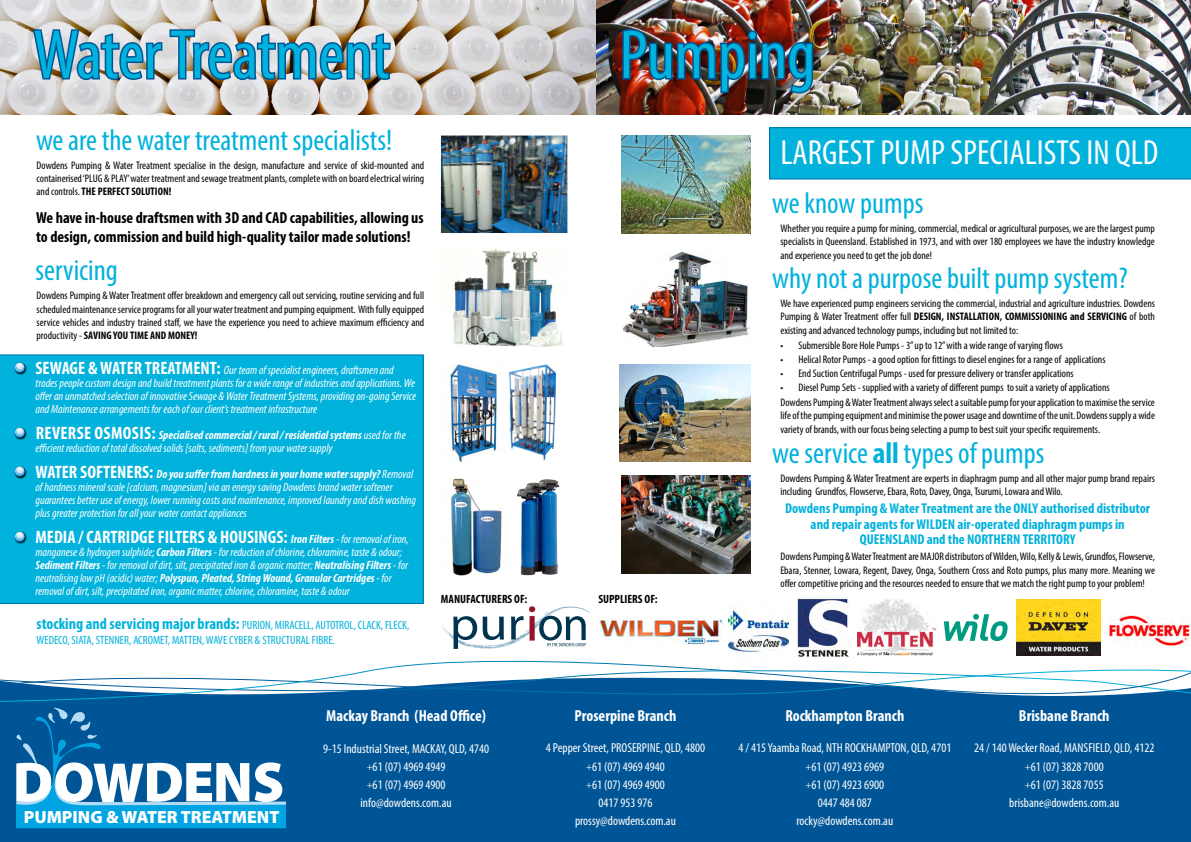
<style>
.page{position:relative;width:1191px;height:842px;background:#fff}
.page>*{position:absolute;margin:0;border:0;box-sizing:border-box;transform-origin:0 0}
.t1{font:condensed 70px "Myriad Pro";color:#00b2dc}
.t2{font:condensed 35px "Myriad Pro";color:#fff}
.t3{font:condensed 30px "Myriad Pro";color:#00b2dc}
.t4{font:700 condensed 18px "Myriad Pro";color:#fff}
.t5{font:900 17.7px "Myriad Pro";color:#fff}
.t6{font:700 condensed 16px/19.2px "Myriad Pro";color:#000}
.t7{font:700 condensed 16px "Myriad Pro";color:#fff}
.t8{font:700 condensed 14.2px/15.7px "Myriad Pro";color:#00b2dc;text-align:center}
.t9{font:condensed 13px/18.3px "Myriad Pro";color:#fff;text-align:center}
.t10{font:italic condensed 12px/13px "Myriad Pro";color:#fff}
.t11{font:condensed 12px/14.4px "Myriad Pro";color:#00b2dc}
.t12{font:700 condensed 12px "Myriad Pro";color:#000}
.t13{font:condensed 11px/13.2px "Myriad Pro";color:#000;text-align:justify}
.s1{font-weight:700}
.s2{font-weight:700;font-style:normal;font-size:18px}
.s3{font-style:italic;font-size:12px}
.s4{font-weight:400;font-style:italic;font-size:12px}
.s5{font-weight:700;font-size:16px}
.s6{font-size:10px}
</style>
<div class="page">
<div style="left:0;top:354px;width:424px;height:250px;background:#00b2dc"></div>
<img style="left:0;top:0;width:1191px;height:115px">
<img style="left:31px;top:28px;width:361px;height:54px">
<img style="left:621px;top:27px;width:194px;height:68px">
<div style="left:0;top:700px;width:1191px;height:142px;background:#005596"></div>
<img style="left:452px;top:249px;width:111px;height:97px">
<img style="left:450px;top:364px;width:48px;height:97px">
<img style="left:620px;top:364px;width:131px;height:97px">
<img style="left:623px;top:251px;width:127px;height:96px">
<img style="left:451px;top:478px;width:51px;height:98px">
<img style="left:621px;top:475px;width:130px;height:98px">
<img style="left:621px;top:135px;width:130px;height:98px">
<img style="left:441px;top:135px;width:126px;height:98px">
<svg style="left:441px;top:606px;width:149px;height:36px"></svg>
<div style="left:769px;top:127px;width:422px;height:52px;background:#00b2dc"></div>
<img style="left:1016px;top:599px;width:84px;height:43px">
<img style="left:729px;top:604px;width:60px;height:38px">
<img style="left:598px;top:617px;width:125px;height:25px">
<img style="left:796px;top:598px;width:53px;height:44px">
<img style="left:857px;top:599px;width:79px;height:43px">
<svg style="left:944px;top:614px;width:63px;height:27px"></svg>
<img style="left:1109px;top:615px;width:80px;height:27px">
<svg style="left:16px;top:718px;width:270px;height:110px"></svg>
<svg style="left:0;top:642px;width:1191px;height:76px"></svg>
<img style="left:517px;top:479px;width:43px;height:96px">
<img style="left:508px;top:364px;width:49px;height:96px">
<svg style="left:14px;top:362px;width:13px;height:13px"></svg>
<svg style="left:14px;top:363px;width:12px;height:10px"></svg>
<svg style="left:14px;top:427px;width:13px;height:13px"></svg>
<svg style="left:14px;top:428px;width:12px;height:10px"></svg>
<svg style="left:14px;top:466px;width:13px;height:13px"></svg>
<svg style="left:14px;top:467px;width:12px;height:10px"></svg>
<svg style="left:14px;top:531px;width:13px;height:13px"></svg>
<svg style="left:14px;top:532px;width:12px;height:10px"></svg>
<h1 class="t1" style="left:33px;top:13px;width:358px">Water Treatment</h1>
<h1 class="t1" style="left:619px;top:13px;width:197px">Pumping</h1>
<h3 class="t3" style="left:36px;top:122px;width:358px">we are the water treatment specialists!</h3>
<p class="t13" style="left:37px;top:158px;width:389px">Dowdens Pumping &amp; Water Treatment specialise in the design, manufacture and service of skid-mounted and containerised ‘PLUG &amp; PLAY’ water treatment and sewage treatment plants, complete with on board electrical wiring and controls. <span class="s1">THE PERFECT SOLUTION!</span></p>
<h3 class="t6" style="left:36px;top:208px;width:389px">We have in-house draftsmen with 3D and CAD capabilities, allowing us to design, commission and build high-quality tailor made solutions!</h3>
<h3 class="t3" style="left:35px;top:252px;width:84px">servicing</h3>
<p class="t13" style="left:37px;top:289px;width:389px">Dowdens Pumping &amp; Water Treatment offer breakdown and emergency call out servicing, routine servicing and full scheduled maintenance service programs for all your water treatment and pumping equipment. With fully equipped service vehicles and industry trained staff, we have the experience you need to achieve maximum efficiency and productivity - <span class="s1">SAVING YOU TIME AND MONEY!</span></p>
<p class="t10" style="left:35px;top:363px;width:382px"><span class="s2">SEWAGE &amp; WATER TREATMENT:</span> Our team of specialist engineers, draftsmen and trades people custom design and build treatment plants for a wide range of industries and applications. We offer an unmatched selection of innovative Sewage &amp; Water Treatment Systems, providing on-going Service and Maintenance arrangements for each of our client’s treatment infrastructure</p>
<p class="t10" style="left:35px;top:428px;width:372px"><span class="s2">REVERSE OSMOSIS:</span> <span class="s1">Specialised commercial / rural / residential systems</span> used for the efficient reduction of total dissolved solids [salts, sediments] from your water supply</p>
<p class="t10" style="left:35px;top:467px;width:382px"><span class="s2">WATER SOFTENERS:</span> <span class="s1">Do you suffer from hardness in your home water supply?</span> Removal of hardness mineral scale [calcium, magnesium] via an energy saving Dowdens brand water softener guarantees better use of energy, lower running costs and maintenance, improved laundry and dish washing plus greater protection for all your water contact appliances</p>
<h3 class="t4" style="left:36px;top:526px;width:375px">MEDIA / CARTRIDGE FILTERS &amp; HOUSINGS: <span class="s3">Iron Filters</span> <span class="s4">- for removal of iron,</span></h3>
<p class="t10" style="left:35px;top:545px;width:374px">manganese &amp; hydrogen sulphide; <span class="s1">Carbon Filters</span> - for reduction of chlorine, chloramine, taste &amp; odour; <span class="s1">Sediment Filters</span> - for removal of dirt, silt, precipitated iron &amp; organic matter; <span class="s1">Neutralising Filters</span> - for neutralising low pH (acidic) water; <span class="s1">Polyspun, Pleated, String Wound, Granular Cartridges</span> - for removal of dirt, silt, precipitated iron, organic matter, chlorine, chloramine, taste &amp; odour</p>
<p class="t11" style="left:37px;top:618px;width:374px"><span class="s5">stocking and servicing major brands:</span> PURION, MIRACELL, AUTOTROL, CLACK, FLECK,<br>WEDECO, SIATA, STENNER, ACROMET, MATTEN, WAVE CYBER &amp; STRUCTURAL FIBRE.</p>
<p class="t12" style="left:441px;top:591px;width:88px">MANUFACTURERS OF:</p>
<p class="t12" style="left:598px;top:591px;width:61px">SUPPLIERS OF:</p>
<h3 class="t5" style="left:24px;top:805px;width:257px">PUMPING &amp; WATER TREATMENT</h3>
<h3 class="t7" style="left:326px;top:705px;width:161px">Mackay Branch (Head Office)</h3>
<p class="t9" style="left:323px;top:739px;width:167px;line-height:18px">9-15 Industrial Street, MACKAY, QLD, 4740 <span class="s6">+</span>61 (07) 4969 4949<br><span class="s6">+</span>61 (07) 4969 4900 info@dowdens.com.au</p>
<h3 class="t7" style="left:574px;top:705px;width:103px">Proserpine Branch</h3>
<p class="t9" style="left:546px;top:738px;width:161px">4 Pepper Street, PROSERPINE, QLD, 4800 <span class="s6">+</span>61 (07) 4969 4940<br><span class="s6">+</span>61 (07) 4969 4900<br>0417 953 976<br>prossy@dowdens.com.au</p>
<h2 class="t2" style="left:780px;top:131px;width:379px">LARGEST PUMP SPECIALISTS IN QLD</h2>
<h3 class="t3" style="left:772px;top:185px;width:152px">we know pumps</h3>
<p class="t13" style="left:780px;top:222px;width:376px">Whether you require a pump for mining, commercial, medical or agricultural purposes, we are the largest pump specialists in Queensland. Established in 1973, and with over 180 employees we have the industry knowledge and experience you need to get the job done!</p>
<h3 class="t3" style="left:772px;top:260px;width:357px">why not a purpose built pump system?</h3>
<p class="t13" style="left:780px;top:297px;width:376px">We have experienced pump engineers servicing the commercial, industrial and agriculture industries. Dowdens Pumping &amp; Water Treatment offer full <span class="s1">DESIGN, INSTALLATION, COMMISSIONING and SERVICING</span> of both existing and advanced technology pumps, including but not limited to:</p>
<p class="t13" style="left:780px;top:338px;width:284px">• Submersible Bore Hole Pumps - 3” up to 12” with a wide range of varying flows</p>
<p class="t13" style="left:780px;top:352px;width:327px">• Helical Rotor Pumps - a good option for fittings to diesel engines for a range of applications</p>
<p class="t13" style="left:780px;top:366px;width:295px">• End Suction Centrifugal Pumps - used for pressure delivery or transfer applications</p>
<p class="t13" style="left:780px;top:379px;width:376px;line-height:15.7px">• Diesel Pump Sets - supplied with a variety of different pumps to suit a variety of applications<br>Dowdens Pumping &amp; Water Treatment always select a suitable pump for your application to maximise the service</p>
<p class="t13" style="left:780px;top:409px;width:376px">life of the pumping equipment and minimise the power usage and downtime of the unit. Dowdens supply a wide variety of brands, with our focus being selecting a pump to best suit your specific requirements.</p>
<h3 class="t3" style="left:772px;top:435px;width:274px">we service <span class="s1">all</span> types of pumps</h3>
<p class="t8" style="left:785px;top:500px;width:366px">Dowdens Pumping &amp; Water Treatment are the ONLY authorised distributor and repair agents for WILDEN air-operated diaphragm pumps in<br>QUEENSLAND and the NORTHERN TERRITORY</p>
<p class="t13" style="left:780px;top:471px;width:376px">Dowdens Pumping &amp; Water Treatment are experts in diaphragm pump and all other major pump brand repairs including Grundfos, Flowserve, Ebara, Roto, Davey, Onga, Tsurumi, Lowara and Wilo.</p>
<p class="t13" style="left:780px;top:550px;width:376px">Dowdens Pumping &amp; Water Treatment are MAJOR distributors of Wilden, Wilo, Kelly &amp; Lewis, Grundfos, Flowserve, Ebara, Stenner, Lowara, Regent, Davey, Onga, Southern Cross and Roto pumps, plus many more. Meaning we offer competitive pricing and the resources needed to ensure that we match the right pump to your problem!</p>
<h3 class="t7" style="left:785px;top:705px;width:120px">Rockhampton Branch</h3>
<p class="t9" style="left:738px;top:738px;width:214px">4 / 415 Yaamba Road, NTH ROCKHAMPTON, QLD, 4701 <span class="s6">+</span>61 (07) 4923 6969<br><span class="s6">+</span>61 (07) 4923 6900<br>0447 484 087<br>rocky@dowdens.com.au</p>
<h3 class="t7" style="left:1019px;top:705px;width:92px">Brisbane Branch</h3>
<p class="t9" style="left:974px;top:738px;width:182px">24 / 140 Wecker Road, MANSFIELD, QLD, 4122 <span class="s6">+</span>61 (07) 3828 7000<br><span class="s6">+</span>61 (07) 3828 7055 brisbane@dowdens.com.au</p>
</div>
